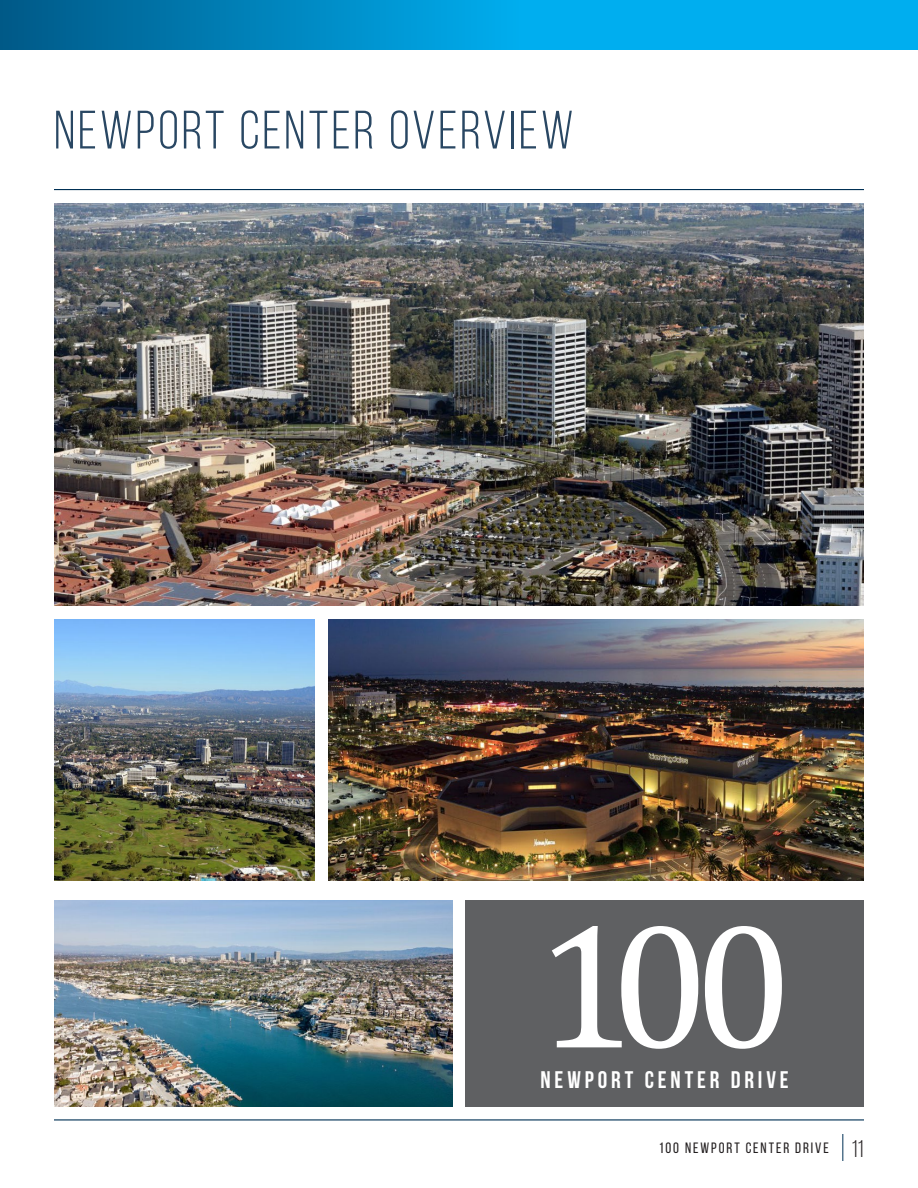
<style>
.page{position:relative;width:918px;height:1188px;background:#fff}
.page>*{position:absolute;margin:0;border:0;box-sizing:border-box;transform-origin:0 0}
.Logo_100{font:180px "Cambria";color:#fff}
.HEADLINE_BLUE{font:54px "Bebas Neue";letter-spacing:.055em;color:#294763}
.Logo_Newport{font:700 24px "Bebas Neue";letter-spacing:.165em;color:#fff}
.t1{font:15px "Bebas Neue";letter-spacing:.13em;color:#231f20}
.s1{font-size:24px}
</style>
<div class="page">
<img style="left:54px;top:204px;width:810px;height:402px">
<img style="left:54px;top:620px;width:261px;height:261px">
<img style="left:329px;top:620px;width:535px;height:261px">
<img style="left:54px;top:901px;width:398px;height:206px">
<div style="left:466px;top:901px;width:398px;height:206px;background:#5f6062"></div>
<svg style="left:0;top:0;width:918px;height:50px;background:#0095d1"></svg>
<svg style="left:842px;top:1134px;width:1px;height:27px"></svg>
<hr style="left:54px;top:1119px;width:810px;height:1px;background:#003055">
<hr style="left:54px;top:189px;width:810px;height:1px;background:#003055">
<p class="HEADLINE_BLUE" style="left:54px;top:101px;width:521px">NEWPORT CENTER OVERVIEW</p>
<p class="Logo_100" style="left:536px;top:880px;width:259px">100</p>
<p class="Logo_Newport" style="left:541px;top:1066px;width:250px">NEWPORT CENTER DRIVE</p>
<p class="t1" style="left:659px;top:1140px;width:207px">100 NEWPORT CENTER DRIVE <span class="s1">11</span></p>
</div>
